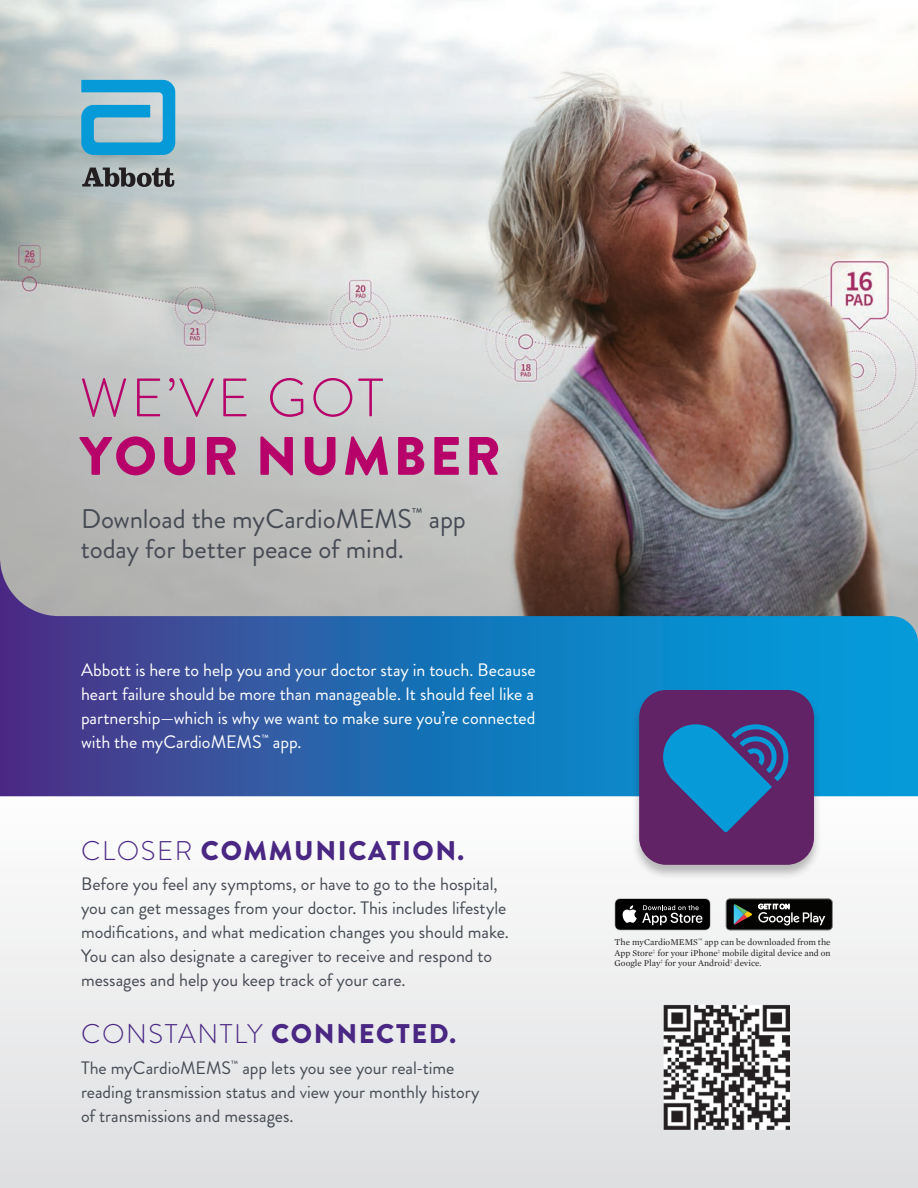
<style>
.page{position:relative;width:918px;height:1188px;background:#fff}
.page>*{position:absolute;margin:0;border:0;box-sizing:border-box;transform-origin:0 0}
.t1{font:900 54px "Brandon Grotesque";letter-spacing:.06em;color:#b70369}
.t2{font:300 54px "Brandon Grotesque";letter-spacing:.06em;color:#b70369}
.t3{font:27px/30px "Brandon Grotesque";letter-spacing:-.005em;color:#464b54}
.t4{font:900 27px "Brandon Grotesque";letter-spacing:.06em;color:#4a2783}
.t5{font:300 27px "Brandon Grotesque";letter-spacing:.06em;color:#4a2783}
.t6{font:18px/24px "Brandon Grotesque";letter-spacing:-.005em;color:#464b54}
.t7{font:18px/24px "Brandon Grotesque";letter-spacing:-.005em;color:#fff;text-align:justify}
.t8{font:9px/10.8px "Mercury Text G1";color:#231f20;text-align:justify}
.s1{font-weight:300}
.s2{font-weight:900}
</style>
<div class="page">
<div style="left:0;top:780px;width:918px;height:408px;background:linear-gradient(to bottom,#fdfefe,#dedfe0)"></div>
<img style="left:0;top:0;width:918px;height:558px">
<svg style="left:81px;top:80px;width:94px;height:75px;background:#57b0d4"></svg>
<svg style="left:82px;top:168px;width:92px;height:19px;background:#6e7071"></svg>
<svg style="left:0;top:558px;width:918px;height:238px;background:#3f72a6"></svg>
<div style="left:631px;top:688px;width:191px;height:192px;background:#231f20;opacity:.3"></div>
<svg style="left:639px;top:690px;width:175px;height:175px;background:#4b4384"></svg>
<svg style="left:615px;top:898px;width:96px;height:32px;background:#323232"></svg>
<div style="left:718px;top:891px;width:122px;height:47px;background:linear-gradient(to right,#f4f4f5,#f4f4f5)"></div>
<svg style="left:726px;top:899px;width:107px;height:31px;background:#2e312f"></svg>
<img style="left:664px;top:1004px;width:125px;height:126px">
<h1 class="t2" style="left:80px;top:361px;width:305px">WE’VE GOT</h1>
<h1 class="t1" style="left:80px;top:418px;width:422px">YOUR NUMBER</h1>
<h2 class="t3" style="left:81px;top:504px;width:386px">Download the myCardioMEMS<sup>™</sup> app today for better peace of mind.</h2>
<p class="t7" style="left:81px;top:658px;width:456px">Abbott is here to help you and your doctor stay in touch. Because heart failure should be more than manageable. It should feel like a partnership—which is why we want to make sure you’re connected with the myCardioMEMS<sup>™</sup> app.</p>
<h2 class="t4" style="left:81px;top:831px;width:384px"><span class="s1">CLOSER</span> COMMUNICATION.</h2>
<p class="t6" style="left:81px;top:873px;width:429px">Before you feel any symptoms, or have to go to the hospital, you can get messages from your doctor. This includes lifestyle modifications, and what medication changes you should make.<br>You can also designate a caregiver to receive and respond to messages and help you keep track of your care.</p>
<h2 class="t5" style="left:81px;top:1016px;width:376px">CONSTANTLY <span class="s2">CONNECTED.</span></h2>
<p class="t6" style="left:81px;top:1056px;width:400px">The myCardioMEMS<sup>™</sup> app lets you see your real-time reading transmission status and view your monthly history of transmissions and messages.</p>
<p class="t8" style="left:615px;top:936px;width:218px">The myCardioMEMS<sup>™</sup> app can be downloaded from the App Store<sup>‡</sup> for your iPhone<sup>‡</sup> mobile digital device and on Google Play<sup>‡</sup> for your Android<sup>‡</sup> device.</p>
</div>
